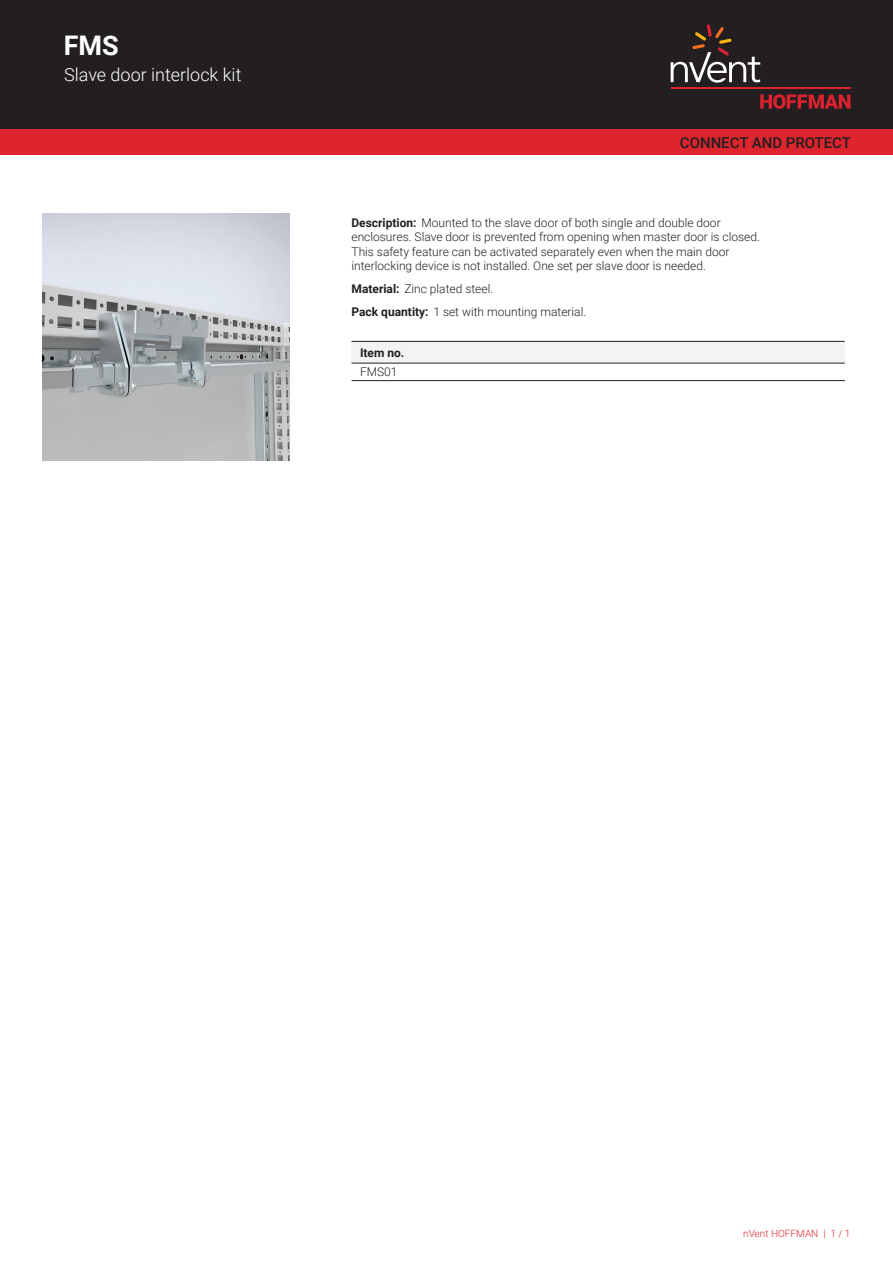
<style>
.page{position:relative;width:893px;height:1263px;background:#fff}
.page>*{position:absolute;margin:0;border:0;box-sizing:border-box;transform-origin:0 0}
.t1{font:700 27px "Roboto";color:#fff}
.t2{font:300 18px "Roboto";color:#fff}
.t3{font:500 15px "Roboto";color:#231f20}
.t4{font:300 12px/14.4px "Roboto";color:#231f20}
.t5{font:700 12px "Roboto";color:#231f20}
.t6{font:300 10.05px "Roboto";color:#de252e}
.s1{font-weight:700}
</style>
<div class="page">
<div style="left:0;top:0;width:893px;height:129px;background:#231f20"></div>
<svg style="left:760px;top:94px;width:90px;height:15px"></svg>
<hr style="left:671px;top:88px;width:179px;height:1px;background:#db2230">
<svg style="left:671px;top:24px;width:89px;height:59px"></svg>
<div style="left:0;top:129px;width:893px;height:26px;background:#de252e"></div>
<div style="left:351px;top:341px;width:494px;height:22px;background:#f2f3f4"></div>
<hr style="left:351px;top:341px;width:494px;height:1px;background:#231f20">
<hr style="left:351px;top:380px;width:494px;height:1px;background:#231f20">
<hr style="left:351px;top:363px;width:494px;height:1px;background:#231f20">
<img style="left:43px;top:213px;width:246px;height:247px">
<h1 class="t1" style="left:64px;top:27px;width:57px">FMS</h1>
<h2 class="t2" style="left:64px;top:62px;width:179px">Slave door interlock kit</h2>
<p class="t3" style="left:680px;top:132px;width:173px">CONNECT AND PROTECT</p>
<p class="t4" style="left:351px;top:215px;width:410px"><span class="s1">Description:</span> Mounted to the slave door of both single and double door enclosures. Slave door is prevented from opening when master door is closed.<br>This safety feature can be activated separately even when the main door interlocking device is not installed. One set per slave door is needed.</p>
<p class="t4" style="left:351px;top:277px;width:236px;line-height:23px"><span class="s1">Material:</span> Zinc plated steel.<br><span class="s1">Pack quantity:</span> 1 set with mounting material.</p>
<p class="t5" style="left:360px;top:344px;width:46px">Item no.</p>
<p class="t4" style="left:360px;top:364px;width:39px">FMS01</p>
<p class="t6" style="left:743px;top:1226px;width:109px">nVent HOFFMAN | 1 / 1</p>
</div>
